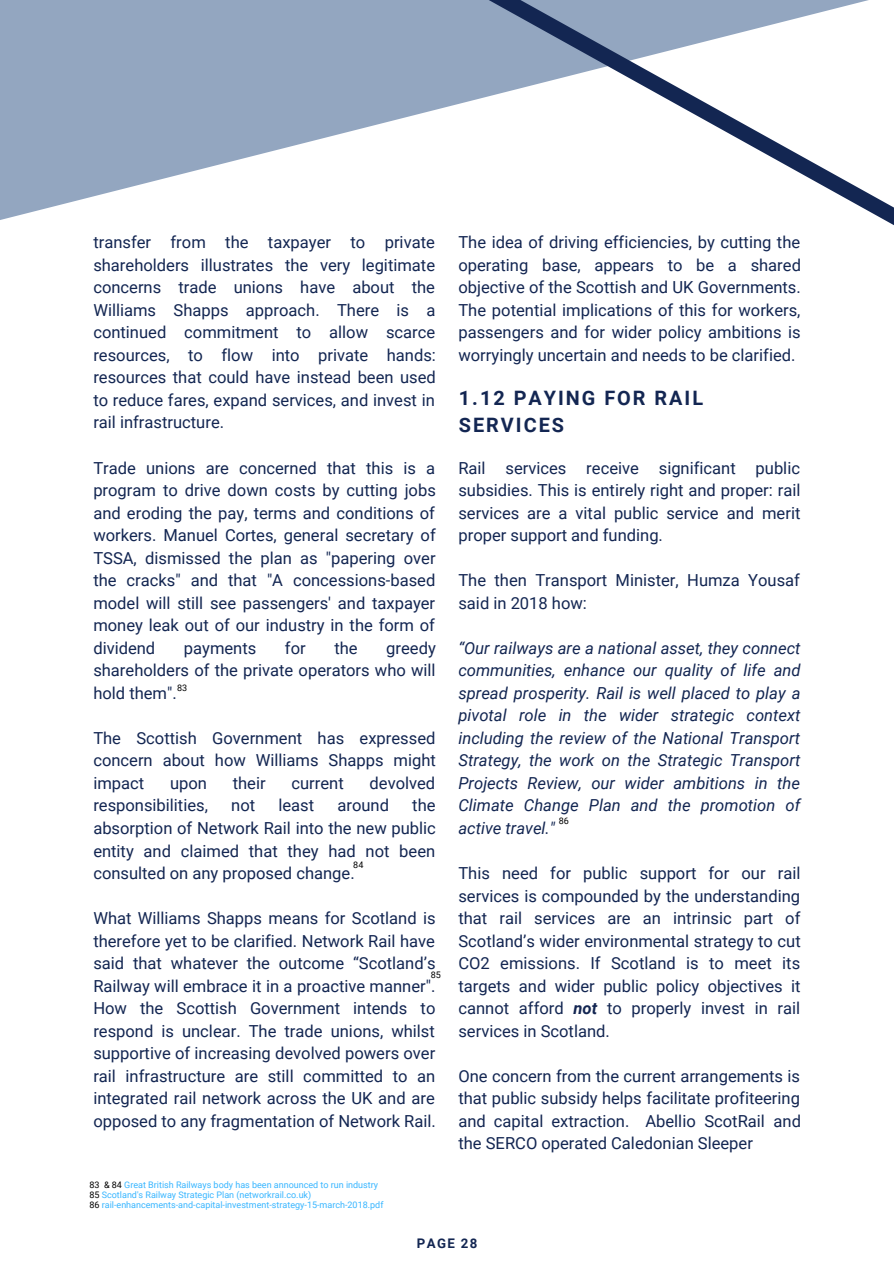
<style>
.page{position:relative;width:894px;height:1264px;background:#fff}
.page>*{position:absolute;margin:0;border:0;box-sizing:border-box;transform-origin:0 0}
.t1{font:700 19.8px/27px "Roboto";letter-spacing:.1em;color:#132652}
.t2{font:16.5px/22.5px "Roboto";color:#132652;text-align:justify}
.t3{font:italic 16.5px/22.5px "Roboto";color:#132652;text-align:justify}
.t4{font:700 13.2px "Roboto";letter-spacing:.1em;color:#132652}
.t5{font:9px "Roboto";color:#38b6ff}
.t6{font:9px "Roboto";color:#000}
.s1{color:#000}
.s2{font-weight:700;font-style:italic}
</style>
<div class="page">
<svg style="left:0;top:0;width:459px;height:220px;fill:#93a6c0"></svg>
<svg style="left:459px;top:0;width:434px;height:225px"></svg>
<p class="t2" style="left:93px;top:231px;width:344px">transfer from the taxpayer to private shareholders illustrates the very legitimate concerns trade unions have about the Williams Shapps approach. There is a continued commitment to allow scarce resources, to flow into private hands: resources that could have instead been used to reduce fares, expand services, and invest in rail infrastructure.</p>
<p class="t2" style="left:93px;top:456px;width:344px">Trade unions are concerned that this is a program to drive down costs by cutting jobs and eroding the pay, terms and conditions of workers. Manuel Cortes, general secretary of TSSA, dismissed the plan as "papering over the cracks" and that "A concessions-based model will still see passengers' and taxpayer money leak out of our industry in the form of dividend</p>
<p class="t2" style="left:184px;top:637px;width:74px">payments</p>
<p class="t2" style="left:285px;top:637px;width:22px">for</p>
<p class="t2" style="left:334px;top:637px;width:25px">the</p>
<p class="t2" style="left:93px;top:637px;width:344px;text-indent:293px">greedy shareholders of the private operators who will hold them".</p>
<p class="t2" style="left:93px;top:727px;width:344px">The Scottish Government has expressed concern about how Williams Shapps might impact</p>
<p class="t6" style="left:177px;top:682px;width:12px">83</p>
<p class="t2" style="left:170px;top:772px;width:38px">upon</p>
<p class="t2" style="left:233px;top:772px;width:34px">their</p>
<p class="t2" style="left:291px;top:772px;width:54px">current</p>
<p class="t2" style="left:369px;top:772px;width:67px">devolved</p>
<p class="t2" style="left:93px;top:794px;width:116px">responsibilities,</p>
<p class="t2" style="left:231px;top:794px;width:25px">not</p>
<p class="t2" style="left:278px;top:794px;width:37px">least</p>
<p class="t2" style="left:337px;top:794px;width:53px">around</p>
<p class="t2" style="left:93px;top:794px;width:344px;text-indent:319px">the absorption of Network Rail into the new public entity and claimed that they had not been consulted on any proposed change.</p>
<p class="t2" style="left:93px;top:907px;width:344px">What Williams Shapps means for Scotland is therefore yet to be clarified. Network Rail have said that whatever the outcome “Scotland’s Railway will embrace it in a proactive manner".<br>How the Scottish Government intends to respond is unclear. The trade unions, whilst supportive of increasing devolved powers over rail infrastructure are still committed to an integrated rail network across the UK and are opposed to any fragmentation of Network Rail.</p>
<p class="t6" style="left:353px;top:859px;width:12px">84</p>
<p class="t6" style="left:430px;top:970px;width:12px">85</p>
<p class="t5" style="left:89px;top:1179px;width:290px"><span class="s1">83 &amp; 84</span> Great British Railways body has been announced to run industry</p>
<p class="t5" style="left:89px;top:1189px;width:223px"><span class="s1">85</span> Scotland's Railway Strategic Plan (networkrail.co.uk)</p>
<p class="t5" style="left:89px;top:1199px;width:295px"><span class="s1">86</span> rail-enhancements-and-capital-investment-strategy-15-march-2018.pdf</p>
<p class="t2" style="left:458px;top:231px;width:344px">The idea of driving efficiencies, by cutting the operating base, appears to be a shared objective of the Scottish and UK Governments.<br>The potential implications of this for workers, passengers and for wider policy ambitions is worryingly uncertain and needs to be clarified.</p>
<p class="t1" style="left:459px;top:385px;width:246px">1.12 PAYING FOR RAIL<br>SERVICES</p>
<p class="t2" style="left:458px;top:456px;width:343px">Rail services receive significant public subsidies. This is entirely right and proper: rail services are a vital public service and merit proper support and funding.</p>
<p class="t2" style="left:458px;top:569px;width:343px">The then Transport Minister, Humza Yousaf said in 2018 how:</p>
<p class="t3" style="left:458px;top:637px;width:343px">“Our railways are a national asset, they connect communities, enhance our quality of life and spread prosperity. Rail is well placed to play a pivotal role in the wider strategic context including the review of the National Transport Strategy, the work on the Strategic Transport Projects Review, our wider ambitions in the Climate Change Plan and the promotion of active travel."</p>
<p class="t2" style="left:458px;top:862px;width:344px">This need for public support for our rail services is compounded by the understanding that rail services are an intrinsic part of Scotland’s wider environmental strategy to cut CO2 emissions. If Scotland is to meet its targets and wider public policy objectives it cannot afford <span class="s2">not</span> to properly invest in rail services in Scotland.</p>
<p class="t2" style="left:458px;top:1064px;width:344px">One concern from the current arrangements is that public subsidy helps facilitate profiteering and capital extraction. Abellio ScotRail and the SERCO operated Caledonian Sleeper</p>
<p class="t6" style="left:558px;top:816px;width:12px">86</p>
<p class="t4" style="left:417px;top:1235px;width:62px">PAGE 28</p>
</div>
